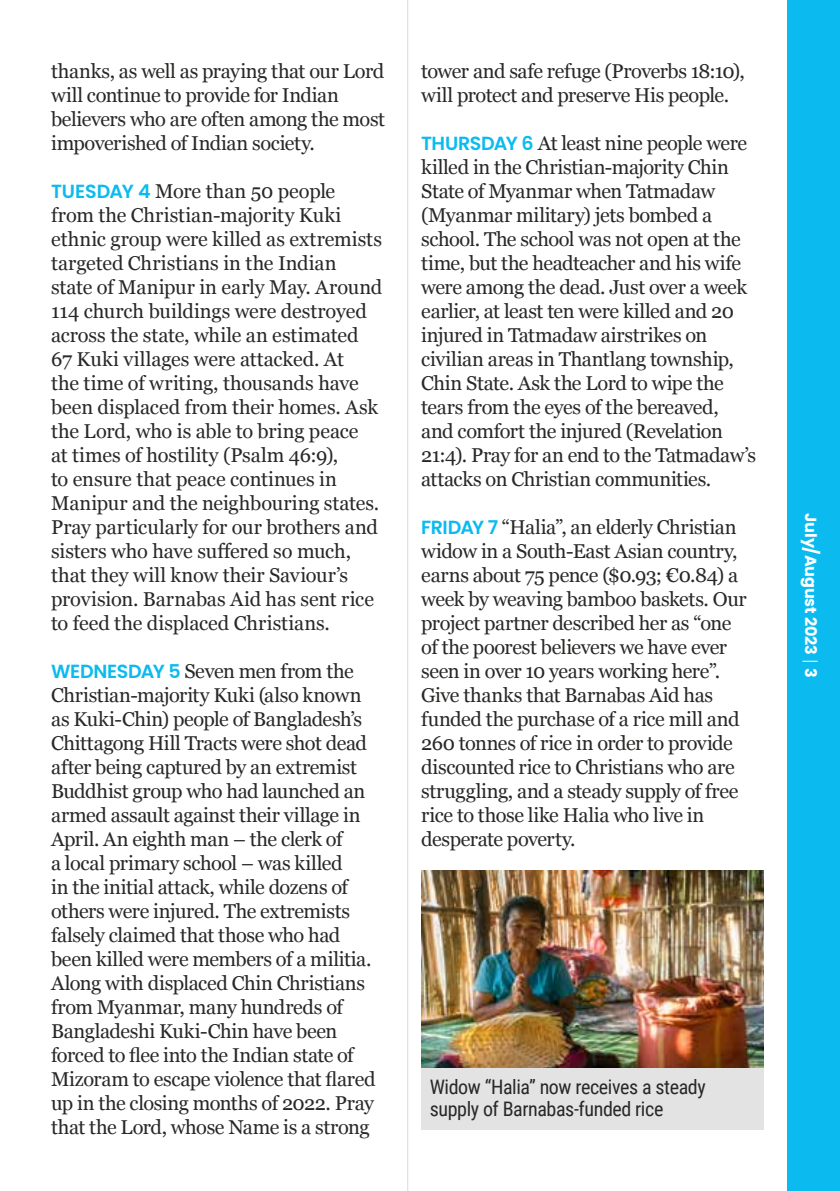
<style>
.page{position:relative;width:840px;height:1191px;background:#fff}
.page>*{position:absolute;margin:0;border:0;box-sizing:border-box;transform-origin:0 0}
.t1{font:20px/24px "Georgia";letter-spacing:-.015em;color:#282827}
.t2{font:20px/22px "Roboto Condensed";letter-spacing:-.02em;color:#282827}
.t3{font:700 16px "Poppins";letter-spacing:-.01em;color:#fff}
.s1{font-family:"Poppins";font-weight:600;font-size:19px;color:#0bbbef}
</style>
<div class="page">
<div style="left:787px;top:0;width:52px;height:1191px;background:#0bbbef"></div>
<svg style="left:802px;top:661px;width:15px;height:1px"></svg>
<hr style="left:407px;top:0;width:1px;height:1191px;background:#dadada">
<div style="left:421px;top:1067px;width:342px;height:63px;background:#e3e3e3"></div>
<img style="left:421px;top:870px;width:342px;height:197px">
<p class="t1" style="left:51px;top:58px;width:335px">thanks, as well as praying that our Lord will continue to provide for Indian believers who are often among the most impoverished of Indian society.</p>
<p class="t1" style="left:51px;top:178px;width:332px"><span class="s1">TUESDAY 4</span> More than 50 people from the Christian-majority Kuki ethnic group were killed as extremists targeted Christians in the Indian state of Manipur in early May. Around 114 church buildings were destroyed across the state, while an estimated 67 Kuki villages were attacked. At<br>the time of writing, thousands have been displaced from their homes. Ask the Lord, who is able to bring peace<br>at times of hostility (Psalm 46:9),<br>to ensure that peace continues in Manipur and the neighbouring states.<br>Pray particularly for our brothers and sisters who have suffered so much, that they will know their Saviour’s provision. Barnabas Aid has sent rice to feed the displaced Christians.</p>
<p class="t1" style="left:51px;top:658px;width:326px"><span class="s1">WEDNESDAY 5</span> Seven men from the Christian-majority Kuki (also known as Kuki-Chin) people of Bangladesh’s Chittagong Hill Tracts were shot dead after being captured by an extremist Buddhist group who had launched an armed assault against their village in April. An eighth man – the clerk of<br>a local primary school – was killed<br>in the initial attack, while dozens of others were injured. The extremists falsely claimed that those who had been killed were members of a militia.<br>Along with displaced Chin Christians from Myanmar, many hundreds of Bangladeshi Kuki-Chin have been forced to flee into the Indian state of Mizoram to escape violence that flared up in the closing months of 2022. Pray that the Lord, whose Name is a strong</p>
<p class="t1" style="left:421px;top:58px;width:325px">tower and safe refuge (Proverbs 18:10), will protect and preserve His people.</p>
<p class="t1" style="left:421px;top:130px;width:336px"><span class="s1">THURSDAY 6</span> At least nine people were killed in the Christian-majority Chin State of Myanmar when Tatmadaw (Myanmar military) jets bombed a school. The school was not open at the time, but the headteacher and his wife were among the dead. Just over a week earlier, at least ten were killed and 20 injured in Tatmadaw airstrikes on civilian areas in Thantlang township, Chin State. Ask the Lord to wipe the tears from the eyes of the bereaved, and comfort the injured (Revelation 21:4). Pray for an end to the Tatmadaw’s attacks on Christian communities.</p>
<p class="t1" style="left:421px;top:514px;width:327px"><span class="s1">FRIDAY 7</span> “Halia”, an elderly Christian widow in a South-East Asian country, earns about 75 pence ($0.93; €0.84) a week by weaving bamboo baskets. Our project partner described her as “one of the poorest believers we have ever seen in over 10 years working here”.<br>Give thanks that Barnabas Aid has funded the purchase of a rice mill and 260 tonnes of rice in order to provide discounted rice to Christians who are struggling, and a steady supply of free rice to those like Halia who live in desperate poverty.</p>
<p class="t2" style="left:429px;top:1075px;width:277px">Widow “Halia” now receives a steady supply of Barnabas-funded rice</p>
<p class="t3" style="left:819px;top:513px;width:166px;rotate:90deg">July/August 2023 3</p>
</div>
